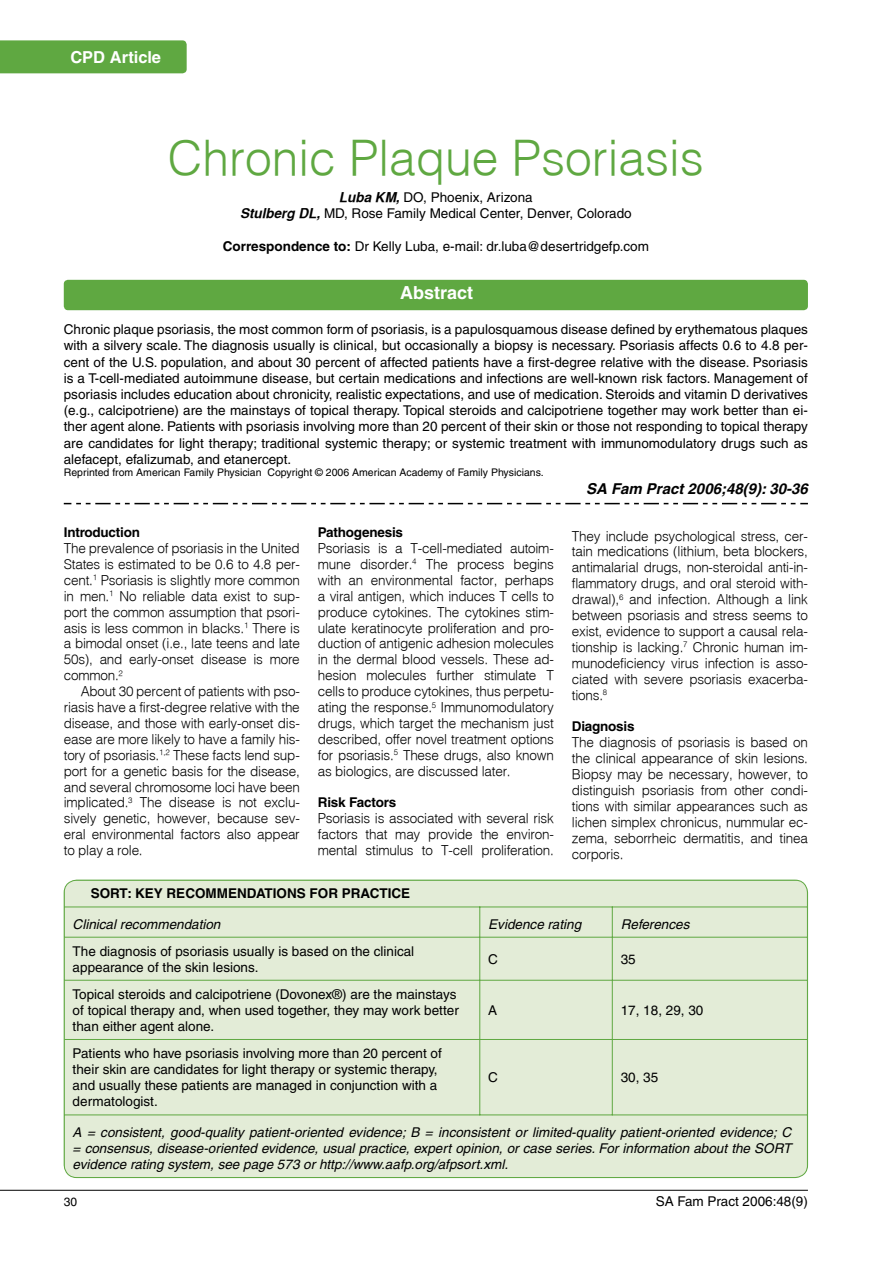
<style>
.page{position:relative;width:893px;height:1263px;background:#fff}
.page>*{position:absolute;margin:0;border:0;box-sizing:border-box;transform-origin:0 0}
.t1{font:300 48px "Helvetica";color:#5fa841}
.t2{font:700 18px "Helvetica";color:#fff}
.t3{font:700 16.5px "Helvetica";color:#fff}
.t4{font:italic 700 15px "Helvetica";color:#000}
.bodycopynoindent{font:300 13.5px/15.9px "Helvetica";letter-spacing:-.015em;color:#000;text-align:justify}
.abstract{font:13.5px/16.2px "Helvetica";color:#000;text-align:justify}
.bodycopy{font:300 13.5px/15.9px "Helvetica";letter-spacing:-.015em;color:#000;text-align:justify}
.t5{font:italic 13.5px/16.2px "Helvetica";color:#000;text-align:justify}
.bodycopywithdropcap{font:300 13.5px/15.9px "Helvetica";letter-spacing:-.015em;color:#000;text-align:justify}
.tabledata1{font:13.5px/16.2px "Helvetica";color:#000}
.tabledatawithblackrulebelow1{font:13.5px/16.2px "Helvetica";color:#000}
.strengthofrecsubheadinbar9{font:700 13.5px "Helvetica";color:#000}
.subheadlevel1{font:700 13.5px "Helvetica";letter-spacing:-.015em;color:#000}
.abstract-2{font:700 13.5px "Helvetica";letter-spacing:-.015em;color:#000}
.t6{font:12px "Helvetica";color:#000}
.abstract-3{font:10.5px "Helvetica";color:#000}
.s1{font-weight:700;font-style:italic}
.s2{font-weight:700}
</style>
<div class="page">
<hr style="left:0;top:1190px;width:808px;height:1px;background:#000">
<div style="left:64px;top:280px;width:744px;height:30px;background:#5fa841"></div>
<svg style="left:64px;top:503px;width:744px;height:1px"></svg>
<div style="left:0;top:40px;width:187px;height:33px;background:#5fa841"></div>
<div style="left:63px;top:879px;width:745px;height:298px;background:#e3ecd7"></div>
<p class="t3" style="left:70px;top:47px;width:92px">CPD Article</p>
<p class="t1" style="left:168px;top:128px;width:538px">Chronic Plaque Psoriasis</p>
<p class="abstract" style="left:339px;top:189px;width:195px"><span class="s1">Luba KM,</span> DO, Phoenix, Arizona</p>
<p class="abstract" style="left:240px;top:205px;width:393px"><span class="s1">Stulberg DL,</span> MD, Rose Family Medical Center, Denver, Colorado</p>
<p class="abstract" style="left:223px;top:238px;width:428px"><span class="s2">Correspondence to:</span> Dr Kelly Luba, e-mail: dr.luba@desertridgefp.com</p>
<p class="t2" style="left:400px;top:282px;width:75px">Abstract</p>
<p class="abstract" style="left:64px;top:321px;width:746px">Chronic plaque psoriasis, the most common form of psoriasis, is a papulosquamous disease defined by erythematous plaques with a silvery scale. The diagnosis usually is clinical, but occasionally a biopsy is necessary. Psoriasis affects 0.6 to 4.8 per&shy;cent of the U.S. population, and about 30 percent of affected patients have a first-degree relative with the disease. Psoriasis is a T-cell-mediated autoimmune disease, but certain medications and infections are well-known risk factors. Management of psoriasis includes education about chronicity, realistic expectations, and use of medication. Steroids and vitamin D derivatives (e.g., calcipotriene) are the mainstays of topical therapy. Topical steroids and calcipotriene together may work better than ei&shy;ther agent alone. Patients with psoriasis involving more than 20 percent of their skin or those not responding to topical therapy are candidates for light therapy; traditional systemic therapy; or systemic treatment with immunomodulatory drugs such as alefacept, efalizumab, and etanercept.</p>
<p class="abstract-3" style="left:64px;top:467px;width:481px">Reprinted from American Family Physician Copyright © 2006 American Academy of Family Physicians.</p>
<p class="t4" style="left:586px;top:480px;width:223px">SA Fam Pract 2006;48(9): 30-36</p>
<p class="abstract-2" style="left:64px;top:524px;width:78px">Introduction</p>
<p class="bodycopywithdropcap" style="left:64px;top:540px;width:238px">The prevalence of psoriasis in the United States is estimated to be 0.6 to 4.8 per&shy;cent.<sup>1</sup> Psoriasis is slightly more common in men.<sup>1</sup> No reliable data exist to sup&shy;port the common assumption that psori&shy;asis is less common in blacks.<sup>1</sup> There is a bimodal onset (i.e., late teens and late 50s), and early-onset disease is more common.<sup>2</sup></p>
<p class="bodycopy" style="left:64px;top:683px;width:238px;text-indent:17px">About 30 percent of patients with pso&shy;riasis have a first-degree relative with the disease, and those with early-onset dis&shy;ease are more likely to have a family his&shy;tory of psoriasis.<sup>1,2</sup> These facts lend sup&shy;port for a genetic basis for the disease, and several chromosome loci have been implicated.<sup>3</sup> The disease is not exclu&shy;sively genetic, however, because sev&shy;eral environmental factors also appear to play a role.</p>
<p class="subheadlevel1" style="left:318px;top:524px;width:87px">Pathogenesis</p>
<p class="bodycopynoindent" style="left:318px;top:540px;width:238px">Psoriasis is a T-cell-mediated autoim&shy;mune disorder.<sup>4</sup> The process begins with an environmental factor, perhaps a viral antigen, which induces T cells to produce cytokines. The cytokines stim&shy;ulate keratinocyte proliferation and pro&shy;duction of antigenic adhesion molecules in the dermal blood vessels. These ad&shy;hesion molecules further stimulate T cells to produce cytokines, thus perpetu&shy;ating the response.<sup>5</sup> Immunomodulatory drugs, which target the mechanism just described, offer novel treatment options for psoriasis.<sup>5</sup> These drugs, also known as biologics, are discussed later.</p>
<p class="subheadlevel1" style="left:318px;top:794px;width:80px">Risk Factors</p>
<p class="bodycopynoindent" style="left:318px;top:810px;width:238px">Psoriasis is associated with several risk factors that may provide the environ&shy;mental stimulus to T-cell proliferation.</p>
<p class="strengthofrecsubheadinbar9" style="left:91px;top:885px;width:321px">SORT: KEY RECOMMENDATIONS FOR PRACTICE</p>
<p class="t5" style="left:73px;top:916px;width:149px">Clinical recommendation</p>
<p class="t5" style="left:488px;top:916px;width:94px">Evidence rating</p>
<p class="t5" style="left:621px;top:916px;width:70px">References</p>
<p class="tabledata1" style="left:73px;top:943px;width:343px">The diagnosis of psoriasis usually is based on the clinical appearance of the skin lesions.</p>
<p class="tabledata1" style="left:488px;top:951px;width:11px">C</p>
<p class="tabledata1" style="left:621px;top:951px;width:17px">35</p>
<p class="tabledata1" style="left:73px;top:986px;width:388px">Topical steroids and calcipotriene (Dovonex®) are the mainstays of topical therapy and, when used together, they may work better than either agent alone.</p>
<p class="bodycopynoindent" style="left:572px;top:527px;width:238px">They include psychological stress, cer&shy;tain medications (lithium, beta blockers, antimalarial drugs, non-steroidal anti-in&shy;flammatory drugs, and oral steroid with&shy;drawal),<sup>6</sup> and infection. Although a link between psoriasis and stress seems to exist, evidence to support a causal rela&shy;tionship is lacking.<sup>7</sup> Chronic human im&shy;munodeficiency virus infection is asso&shy;ciated with severe psoriasis exacerba&shy;tions.<sup>8</sup></p>
<p class="subheadlevel1" style="left:572px;top:718px;width:64px">Diagnosis</p>
<p class="bodycopynoindent" style="left:572px;top:734px;width:238px">The diagnosis of psoriasis is based on the clinical appearance of skin lesions.<br>Biopsy may be necessary, however, to distinguish psoriasis from other condi&shy;tions with similar appearances such as lichen simplex chronicus, nummular ec&shy;zema, seborrheic dermatitis, and tinea corporis.</p>
<p class="tabledata1" style="left:488px;top:1002px;width:11px">A</p>
<p class="tabledata1" style="left:621px;top:1002px;width:84px">17, 18, 29, 30</p>
<p class="tabledatawithblackrulebelow1" style="left:73px;top:1045px;width:371px">Patients who have psoriasis involving more than 20 percent of their skin are candidates for light therapy or systemic therapy, and usually these patients are managed in conjunction with a dermatologist.</p>
<p class="tabledatawithblackrulebelow1" style="left:488px;top:1069px;width:11px">C</p>
<p class="tabledatawithblackrulebelow1" style="left:621px;top:1069px;width:39px">30, 35</p>
<p class="t5" style="left:73px;top:1124px;width:720px">A = consistent, good-quality patient-oriented evidence; B = inconsistent or limited-quality patient-oriented evidence; C = consensus, disease-oriented evidence, usual practice, expert opinion, or case series. For information about the SORT evidence rating system, see page 573 or http://www.aafp.org/afpsort.xml.</p>
<p class="t6" style="left:64px;top:1194px;width:15px">30</p>
<p class="abstract" style="left:656px;top:1193px;width:154px">SA Fam Pract 2006:48(9)</p>
</div>
